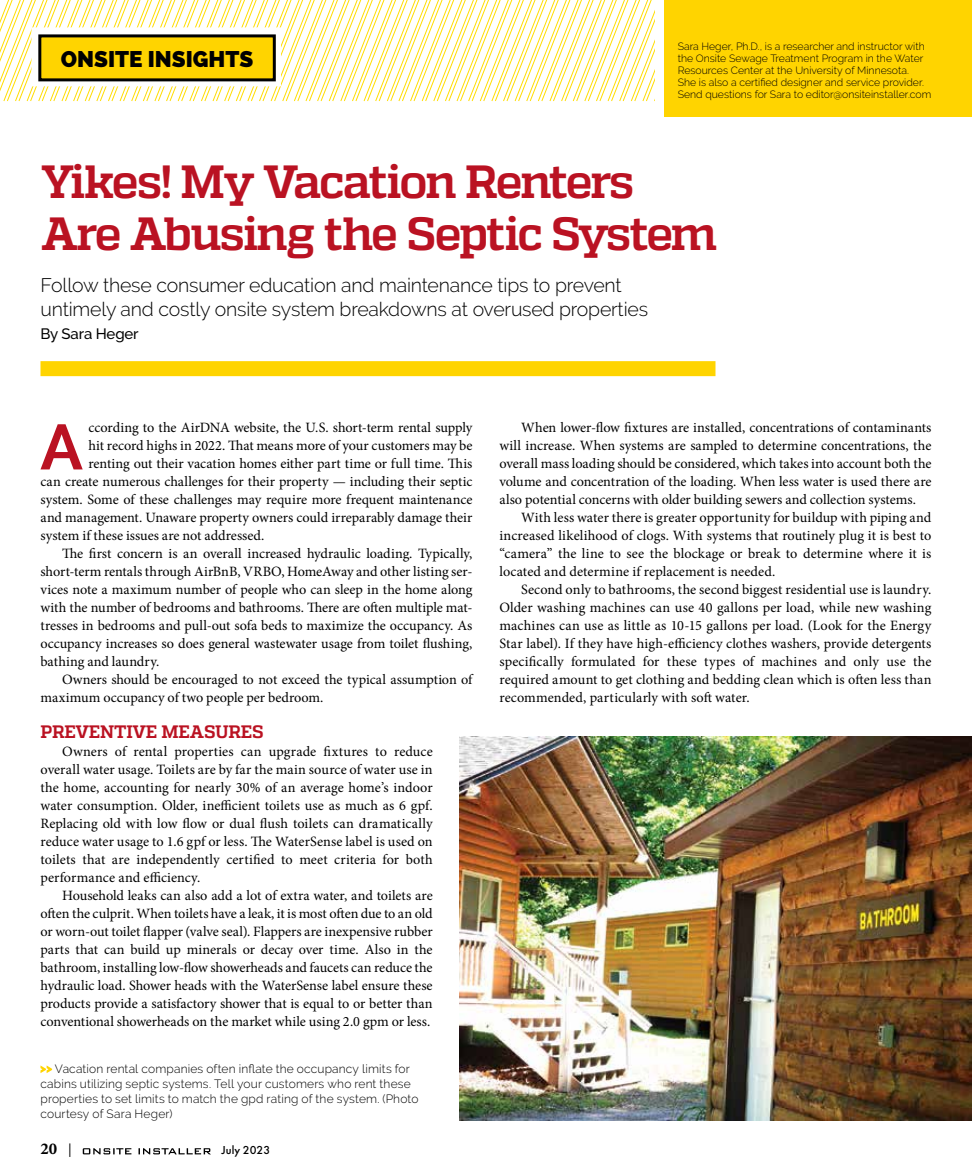
<style>
.page{position:relative;width:972px;height:1175px;background:#fff}
.page>*{position:absolute;margin:0;border:0;box-sizing:border-box;transform-origin:0 0}
.t1{font:700 63.6px "Raleway";color:#ba1222}
.t2{font:700 46.5px/52.5px "Quadon";letter-spacing:-.045em;color:#ba1222}
.t3{font:800 22.5px "Raleway";color:#000}
.t4{font:300 19.5px/24px "Raleway";letter-spacing:-.01em;color:#000}
.t5{font:700 18px "Quadon";letter-spacing:-.015em;color:#ba1222}
.t6{font:16.5px "Minion Variable Concept";color:#000}
.t7{font:500 15px "Raleway";letter-spacing:-.01em;color:#000}
.t8{font:14.25px/18px "Minion Pro";color:#000;text-align:justify}
.t9{font:300 12px/15px "Raleway";letter-spacing:.015em;color:#000}
.t10{font:500 12px "Futura PT";color:#000}
.t11{font:300 10.5px/12px "Raleway";color:#000}
.s1{font-family:"Helvetica Neue";font-size:13.5px}
</style>
<div class="page">
<svg style="left:83px;top:1148px;width:128px;height:6px"></svg>
<svg style="left:0;top:0;width:655px;height:102px"></svg>
<div style="left:40px;top:36px;width:234px;height:44px;background:#ffd400"></div>
<div style="left:38px;top:34px;width:238px;height:47px;border:3px solid #000"></div>
<div style="left:40px;top:361px;width:676px;height:15px;background:#ffd400"></div>
<div style="left:664px;top:0;width:308px;height:117px;background:#ffd400"></div>
<svg style="left:40px;top:1065px;width:12px;height:8px"></svg>
<img style="left:460px;top:736px;width:512px;height:385px">
<h3 class="t3" style="left:61px;top:46px;width:194px">ONSITE INSIGHTS</h3>
<p class="t11" style="left:678px;top:41px;width:255px">Sara Heger, Ph.D., is a researcher and instructor with the Onsite Sewage Treatment Program in the Water Resources Center at the University of Minnesota.<br>She is also a certified designer and service provider.<br>Send questions for Sara to editor@onsiteinstaller.com</p>
<h2 class="t2" style="left:41px;top:156px;width:678px">Yikes! My Vacation Renters<br>Are Abusing the Septic System</h2>
<h3 class="t4" style="left:40px;top:273px;width:609px">Follow these consumer education and maintenance tips to prevent untimely and costly onsite system breakdowns at overused properties</h3>
<p class="t7" style="left:40px;top:325px;width:100px">By Sara Heger</p>
<p class="t8" style="left:89px;top:419px;width:385px">ccording to the AirDNA website, the U.S. short-term rental supply</p>
<p class="t8" style="left:89px;top:437px;width:385px">hit record highs in 2022. That means more of your customers may be</p>
<p class="t8" style="left:89px;top:455px;width:385px">renting out their vacation homes either part time or full time. This</p>
<p class="t8" style="left:40px;top:473px;width:433px">can create numerous challenges for their property — including their septic</p>
<p class="t8" style="left:40px;top:491px;width:434px">system. Some of these challenges may require more frequent maintenance</p>
<p class="t8" style="left:40px;top:509px;width:434px">and management. Unaware property owners could irreparably damage their</p>
<p class="t8" style="left:40px;top:527px;width:225px">system if these issues are not addressed.</p>
<p class="t8" style="left:62px;top:545px;width:412px">The first concern is an overall increased hydraulic loading. Typically,</p>
<p class="t8" style="left:40px;top:563px;width:434px">short-term rentals through AirBnB, VRBO, HomeAway and other listing ser-</p>
<p class="t8" style="left:40px;top:580px;width:434px">vices note a maximum number of people who can sleep in the home along</p>
<p class="t8" style="left:40px;top:598px;width:434px">with the number of bedrooms and bathrooms. There are often multiple mat-</p>
<p class="t8" style="left:40px;top:616px;width:433px">tresses in bedrooms and pull-out sofa beds to maximize the occupancy. As</p>
<p class="t8" style="left:40px;top:634px;width:433px">occupancy increases so does general wastewater usage from toilet flushing,</p>
<p class="t8" style="left:40px;top:652px;width:120px">bathing and laundry.</p>
<p class="t8" style="left:62px;top:670px;width:412px">Owners should be encouraged to not exceed the typical assumption of</p>
<p class="t8" style="left:40px;top:688px;width:285px">maximum occupancy of two people per bedroom.</p>
<p class="t5" style="left:40px;top:721px;width:225px">PREVENTIVE MEASURES</p>
<p class="t8" style="left:40px;top:743px;width:394px;text-indent:22px">Owners of rental properties can upgrade fixtures to reduce overall water usage. Toilets are by far the main source of water use in the home, accounting for nearly 30% of an average home’s indoor water consumption. Older, inefficient toilets use as much as 6 gpf.<br>Replacing old with low flow or dual flush toilets can dramatically reduce water usage to 1.6 gpf or less. The WaterSense label is used on toilets that are independently certified to meet criteria for both performance and efficiency.</p>
<p class="t8" style="left:40px;top:887px;width:394px;text-indent:22px">Household leaks can also add a lot of extra water, and toilets are often the culprit. When toilets have a leak, it is most often due to an old or worn-out toilet flapper (valve seal). Flappers are inexpensive rubber parts that can build up minerals or decay over time. Also in the bathroom, installing low-flow showerheads and faucets can reduce the hydraulic load. Shower heads with the WaterSense label ensure these products provide a satisfactory shower that is equal to or better than conventional showerheads on the market while using 2.0 gpm or less.</p>
<h1 class="t1" style="left:40px;top:411px;width:44px">A</h1>
<p class="t9" style="left:41px;top:1061px;width:379px;text-indent:14px">Vacation rental companies often inflate the occupancy limits for cabins utilizing septic systems. Tell your customers who rent these properties to set limits to match the gpd rating of the system. (Photo courtesy of Sara Heger)</p>
<p class="t6" style="left:40px;top:1137px;width:32px">20 <span class="s1">|</span></p>
<p class="t10" style="left:222px;top:1143px;width:50px">July 2023</p>
<p class="t8" style="left:499px;top:418px;width:434px;text-indent:22px">When lower-flow fixtures are installed, concentrations of contaminants will increase. When systems are sampled to determine concentrations, the overall mass loading should be considered, which takes into account both the volume and concentration of the loading. When less water is used there are also potential concerns with older building sewers and collection systems.</p>
<p class="t8" style="left:499px;top:508px;width:434px;text-indent:22px">With less water there is greater opportunity for buildup with piping and increased likelihood of clogs. With systems that routinely plug it is best to “camera” the line to see the blockage or break to determine where it is located and determine if replacement is needed.</p>
<p class="t8" style="left:499px;top:580px;width:434px;text-indent:22px">Second only to bathrooms, the second biggest residential use is laundry.<br>Older washing machines can use 40 gallons per load, while new washing machines can use as little as 10-15 gallons per load. (Look for the Energy Star label). If they have high-efficiency clothes washers, provide detergents specifically formulated for these types of machines and only use the required amount to get clothing and bedding clean which is often less than recommended, particularly with soft water.</p>
</div>
